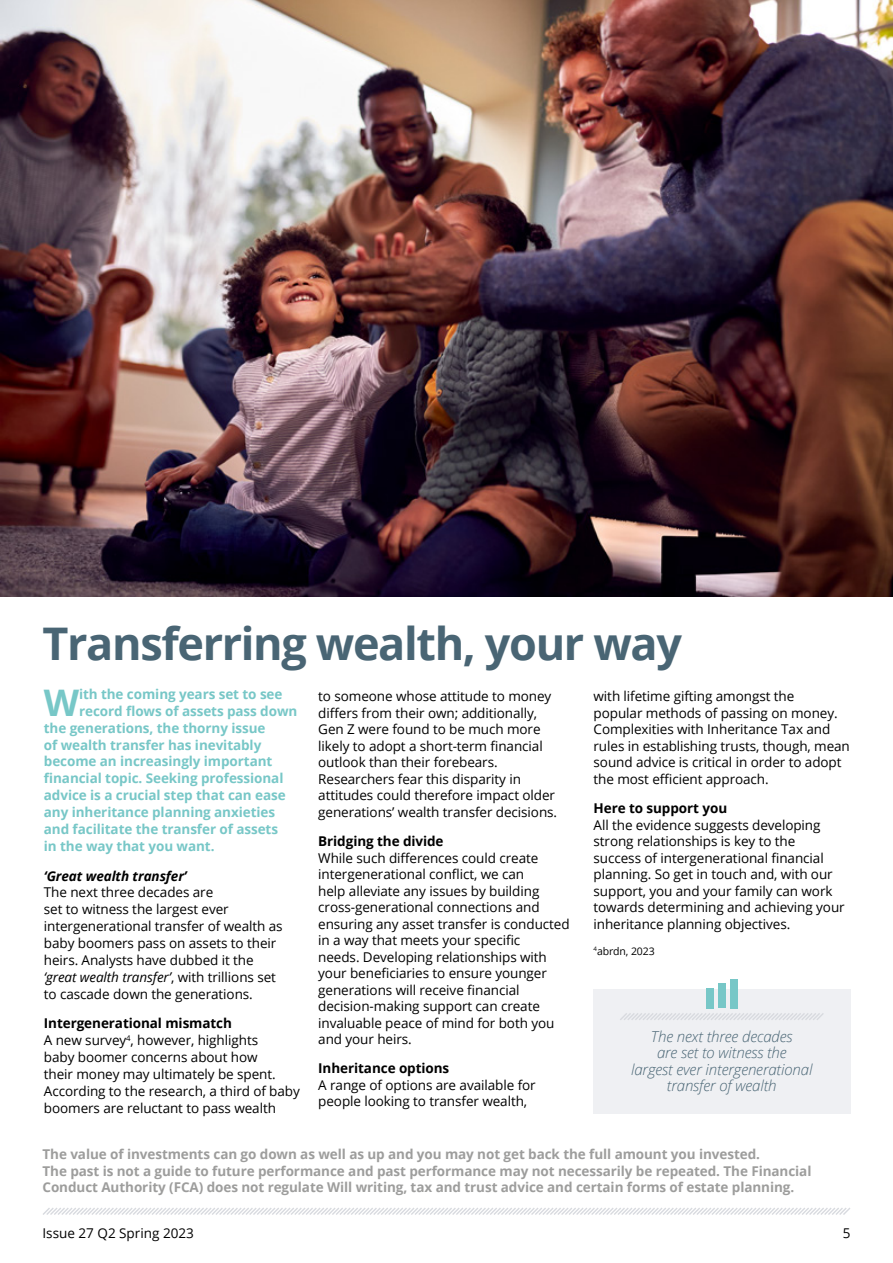
<style>
.page{position:relative;width:893px;height:1263px;background:#fff}
.page>*{position:absolute;margin:0;border:0;box-sizing:border-box;transform-origin:0 0}
.t1{font:700 45px "Open Sans";letter-spacing:-.03em;color:#496574}
.t2{font:700 36.6px "Open Sans";color:#77c7c7}
.t3{font:italic 300 15px/16.5px "Open Sans";letter-spacing:-.005em;color:#496574;text-align:center}
.t4{font:13.5px/16.5px "Open Sans";letter-spacing:-.005em;color:#000}
.t5{font:700 13.5px "Open Sans";letter-spacing:-.005em;color:#77c7c7}
.t6{font:700 13.5px/16.5px "Open Sans";letter-spacing:-.005em;color:#9d9d9c}
.t7{font:700 13.5px "Open Sans";letter-spacing:-.005em;color:#000}
.t8{font:italic 700 13.5px "Open Sans";letter-spacing:-.005em;color:#000}
.t9{font:10.5px "Open Sans";letter-spacing:-.01em;color:#000}
.s1{font-style:italic}
.s2{font-weight:700}
</style>
<div class="page">
<div style="left:593px;top:990px;width:257px;height:124px;background:#eff0f3"></div>
<img style="left:0;top:0;width:893px;height:596px">
<svg style="left:43px;top:1208px;width:807px;height:7px"></svg>
<svg style="left:620px;top:1013px;width:204px;height:7px"></svg>
<div style="left:706px;top:988px;width:8px;height:20px;background:#77c7c7"></div>
<div style="left:718px;top:983px;width:8px;height:25px;background:#77c7c7"></div>
<div style="left:730px;top:979px;width:8px;height:29px;background:#77c7c7"></div>
<h1 class="t1" style="left:43px;top:611px;width:641px">Transferring wealth, your way</h1>
<h2 class="t2" style="left:44px;top:677px;width:37px">W</h2>
<p class="t5" style="left:79px;top:685px;width:205px">ith the coming years set to see</p>
<p class="t4" style="left:594px;top:688px;width:258px">with lifetime gifting amongst the<br>popular methods of passing on money.<br>Complexities with Inheritance Tax and rules in establishing trusts, though, mean sound advice is critical in order to adopt the most efficient approach.</p>
<p class="t7" style="left:594px;top:798px;width:135px">Here to support you</p>
<p class="t4" style="left:594px;top:816px;width:253px">All the evidence suggests developing strong relationships is key to the success of intergenerational financial planning. So get in touch and, with our support, you and your family can work towards determining and achieving your inheritance planning objectives.</p>
<p class="t9" style="left:594px;top:944px;width:63px"><sup>4</sup>abrdn, 2023</p>
<p class="t4" style="left:318px;top:688px;width:240px">to someone whose attitude to money differs from their own; additionally, Gen Z were found to be much more likely to adopt a short-term financial outlook than their forebears.<br>Researchers fear this disparity in attitudes could therefore impact older generations’ wealth transfer decisions.</p>
<p class="t7" style="left:318px;top:832px;width:127px">Bridging the divide</p>
<p class="t4" style="left:318px;top:849px;width:253px">While such differences could create intergenerational conflict, we can<br>help alleviate any issues by building cross-generational connections and ensuring any asset transfer is conducted in a way that meets your specific<br>needs. Developing relationships with your beneficiaries to ensure younger generations will receive financial decision-making support can create invaluable peace of mind for both you and your heirs.</p>
<p class="t7" style="left:318px;top:1059px;width:133px">Inheritance options</p>
<p class="t4" style="left:318px;top:1076px;width:219px">A range of options are available for people looking to transfer wealth,</p>
<p class="t5" style="left:79px;top:701px;width:220px">record flows of assets pass down</p>
<p class="t5" style="left:44px;top:718px;width:223px">the generations, the thorny issue</p>
<p class="t5" style="left:44px;top:735px;width:219px">of wealth transfer has inevitably</p>
<p class="t5" style="left:44px;top:752px;width:230px">become an increasingly important</p>
<p class="t5" style="left:44px;top:769px;width:241px">financial topic. Seeking professional</p>
<p class="t5" style="left:44px;top:786px;width:243px">advice is a crucial step that can ease</p>
<p class="t5" style="left:44px;top:803px;width:233px">any inheritance planning anxieties</p>
<p class="t5" style="left:44px;top:819px;width:236px">and facilitate the transfer of assets</p>
<p class="t5" style="left:44px;top:836px;width:172px">in the way that you want.</p>
<p class="t8" style="left:44px;top:866px;width:145px">‘Great wealth transfer’</p>
<p class="t4" style="left:44px;top:884px;width:240px;line-height:17px">The next three decades are<br>set to witness the largest ever intergenerational transfer of wealth as baby boomers pass on assets to their heirs. Analysts have dubbed it the <span class="s1">‘great wealth transfer’</span>, with trillions set to cascade down the generations.</p>
<p class="t4" style="left:44px;top:1015px;width:257px;line-height:17px"><span class="s2">Intergenerational mismatch<br></span>A new survey<sup>4</sup>, however, highlights<br>baby boomer concerns about how<br>their money may ultimately be spent.<br>According to the research, a third of baby boomers are reluctant to pass wealth</p>
<p class="t3" style="left:631px;top:1028px;width:183px">The next three decades<br>are set to witness the<br>largest ever intergenerational transfer of wealth</p>
<p class="t6" style="left:43px;top:1146px;width:770px">The value of investments can go down as well as up and you may not get back the full amount you invested.<br>The past is not a guide to future performance and past performance may not necessarily be repeated. The Financial<br>Conduct Authority (FCA) does not regulate Will writing, tax and trust advice and certain forms of estate planning.</p>
<p class="t4" style="left:43px;top:1224px;width:153px">Issue 27 Q2 Spring 2023</p>
<p class="t4" style="left:843px;top:1224px;width:9px">5</p>
</div>
